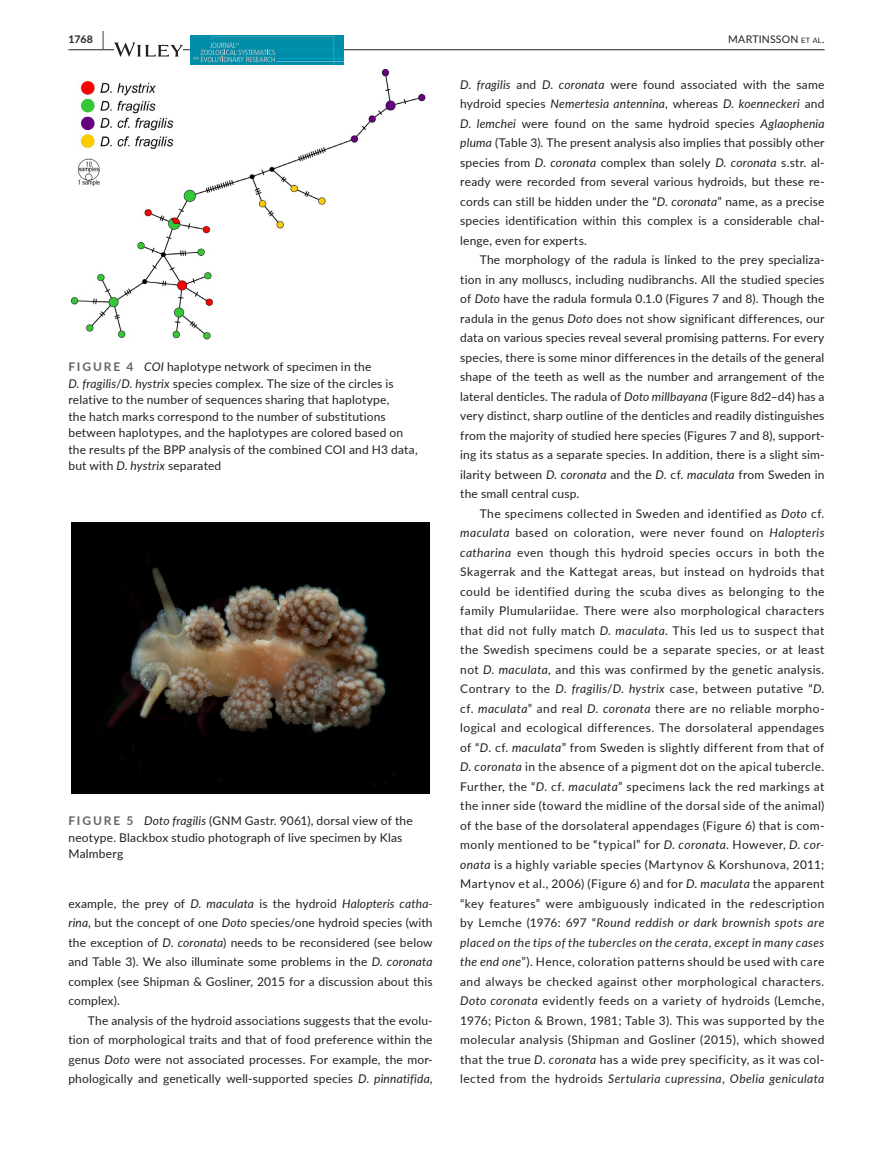
<style>
.page{position:relative;width:893px;height:1174px;background:#fff}
.page>*{position:absolute;margin:0;border:0;box-sizing:border-box;transform-origin:0 0}
.t1{font:12px/19.5px "Lato";letter-spacing:.015em;color:#231f20;text-align:justify}
.t2{font:10.5px "Lato";letter-spacing:.02em;color:#231f20}
.t3{font:700 10.5px "Lato";color:#231f20}
.s1{font-size:19.5px}
.s2{font-size:7.35px}
.s3{font-weight:700;color:#636366}
.s4{font-style:italic}
</style>
<div class="page">
<hr style="left:68px;top:49px;width:756px;height:1px;background:#231f20">
<svg style="left:114px;top:42px;width:69px;height:15px"></svg>
<svg style="left:191px;top:35px;width:153px;height:30px"></svg>
<hr style="left:278px;top:58px;width:66px;height:1px;background:#00a3c5">
<hr style="left:278px;top:61px;width:66px;height:1px;background:#5db3ce">
<svg style="left:193px;top:37px;width:146px;height:28px"></svg>
<img style="left:72px;top:69px;width:354px;height:270px">
<div style="left:68px;top:523px;width:365px;height:270px;background:linear-gradient(to bottom,#fff,#fff)"></div>
<img style="left:72px;top:523px;width:357px;height:270px">
<p class="t3" style="left:68px;top:31px;width:37px">1768 <span class="s1">|</span></p>
<p class="t2" style="left:728px;top:31px;width:98px">MARTINSSON <span class="s2">et al</span>.</p>
<p class="t1" style="left:68px;top:358px;width:351px;line-height:16.5px;text-align:left"><span class="s3">FIGURE 4</span> <span class="s4">COI</span> haplotype network of specimen in the<br><span class="s4">D. fragilis</span>/<span class="s4">D. hystrix</span> species complex. The size of the circles is relative to the number of sequences sharing that haplotype,<br>the hatch marks correspond to the number of substitutions between haplotypes, and the haplotypes are colored based on the results pf the BPP analysis of the combined COI and H3 data,</p>
<p class="t1" style="left:68px;top:812px;width:346px;line-height:16.5px"><span class="s3">FIGURE 5</span> <span class="s4">Doto fragilis</span> (GNM Gastr. 9061), dorsal view of the neotype. Blackbox studio photograph of live specimen by Klas</p>
<p class="t1" style="left:68px;top:893px;width:366px">example, the prey of <span class="s4">D. maculata</span> is the hydroid <span class="s4">Halopteris catha&shy;rina</span>, but the concept of one <span class="s4">Doto</span> species/one hydroid species (with the exception of <span class="s4">D. coronata</span>) needs to be reconsidered (see below and Table 3). We also illuminate some problems in the <span class="s4">D. coronata </span>complex (see Shipman &amp; Gosliner, 2015 for a discussion about this complex).</p>
<p class="t1" style="left:68px;top:1010px;width:366px;text-indent:20px">The analysis of the hydroid associations suggests that the evolu&shy;tion of morphological traits and that of food preference within the genus <span class="s4">Doto</span> were not associated processes. For example, the mor&shy;phologically and genetically well-supported species <span class="s4">D. pinnatifida</span>,</p>
<p class="t1" style="left:460px;top:74px;width:366px"><span class="s4">D. fragilis</span> and <span class="s4">D. coronata</span> were found associated with the same hydroid species <span class="s4">Nemertesia antennina</span>, whereas <span class="s4">D. koenneckeri</span> and <span class="s4">D. lemchei</span> were found on the same hydroid species <span class="s4">Aglaophenia pluma</span> (Table 3). The present analysis also implies that possibly other species from <span class="s4">D. coronata</span> complex than solely <span class="s4">D. coronata</span> s.str. al&shy;ready were recorded from several various hydroids, but these re&shy;cords can still be hidden under the “<span class="s4">D. coronata</span>” name, as a precise species identification within this complex is a considerable chal&shy;lenge, even for experts.</p>
<p class="t1" style="left:460px;top:249px;width:366px;text-indent:20px">The morphology of the radula is linked to the prey specializa&shy;tion in any molluscs, including nudibranchs. All the studied species of <span class="s4">Doto</span> have the radula formula 0.1.0 (Figures 7 and 8). Though the radula in the genus <span class="s4">Doto</span> does not show significant differences, our data on various species reveal several promising patterns. For every species, there is some minor differences in the details of the general shape of the teeth as well as the number and arrangement of the lateral denticles. The radula of <span class="s4">Doto millbayana</span> (Figure 8d2–d4) has a very distinct, sharp outline of the denticles and readily distinguishes from the majority of studied here species (Figures 7 and 8), support&shy;ing its status as a separate species. In addition, there is a slight sim&shy;ilarity between <span class="s4">D. coronata</span> and the <span class="s4">D</span>. cf. <span class="s4">maculata</span> from Sweden in the small central cusp.</p>
<p class="t1" style="left:460px;top:503px;width:366px;text-indent:20px">The specimens collected in Sweden and identified as <span class="s4">Doto</span> cf. <span class="s4">maculata</span> based on coloration, were never found on <span class="s4">Halopteris catharina</span> even though this hydroid species occurs in both the Skagerrak and the Kattegat areas, but instead on hydroids that could be identified during the scuba dives as belonging to the family Plumulariidae. There were also morphological characters that did not fully match <span class="s4">D. maculata</span>. This led us to suspect that the Swedish specimens could be a separate species, or at least not <span class="s4">D. maculata</span>, and this was confirmed by the genetic analysis.<br>Contrary to the <span class="s4">D. fragilis</span>/<span class="s4">D. hystrix</span> case, between putative “<span class="s4">D</span>. cf. <span class="s4">maculata</span>” and real <span class="s4">D. coronata</span> there are no reliable morpho&shy;logical and ecological differences. The dorsolateral appendages of “<span class="s4">D</span>. cf. <span class="s4">maculata</span>” from Sweden is slightly different from that of <span class="s4">D. coronata</span> in the absence of a pigment dot on the apical tubercle.<br>Further, the “<span class="s4">D</span>. cf. <span class="s4">maculata</span>” specimens lack the red markings at the inner side (toward the midline of the dorsal side of the animal) of the base of the dorsolateral appendages (Figure 6) that is com&shy;monly mentioned to be “typical” for <span class="s4">D. coronata</span>. However, <span class="s4">D. cor&shy;onata</span> is a highly variable species (Martynov &amp; Korshunova, 2011; Martynov et al., 2006) (Figure 6) and for <span class="s4">D. maculata</span> the apparent “key features” were ambiguously indicated in the redescription by Lemche (1976: 697 “<span class="s4">Round reddish or dark brownish spots are placed on the tips of the tubercles on the cerata</span>, <span class="s4">except in many cases the end one</span>”). Hence, coloration patterns should be used with care and always be checked against other morphological characters.<br><span class="s4">Doto coronata</span> evidently feeds on a variety of hydroids (Lemche, 1976; Picton &amp; Brown, 1981; Table 3). This was supported by the molecular analysis (Shipman and Gosliner (2015), which showed that the true <span class="s4">D. coronata</span> has a wide prey specificity, as it was col&shy;lected from the hydroids <span class="s4">Sertularia cupressina</span>, <span class="s4">Obelia geniculata</span></p>
</div>
